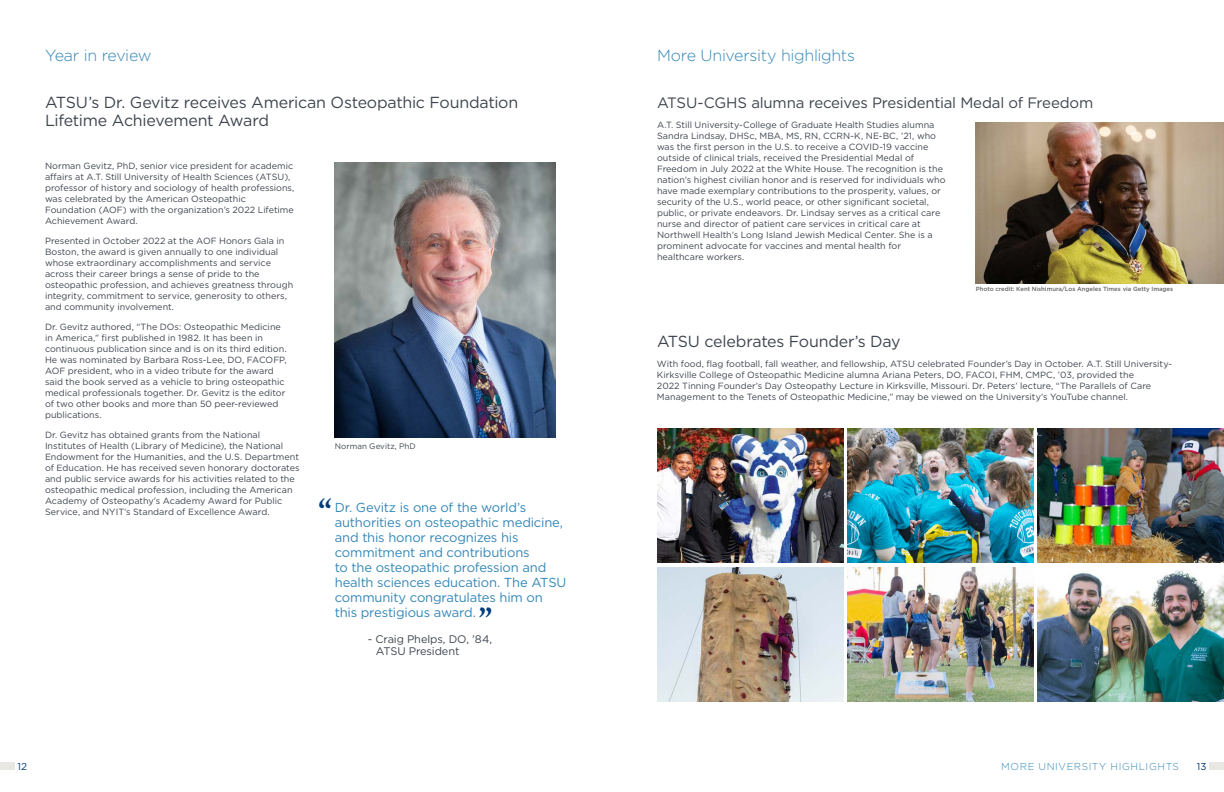
<style>
.page{position:relative;width:1224px;height:792px;background:#fff}
.page>*{position:absolute;margin:0;border:0;box-sizing:border-box;transform-origin:0 0}
.t1{font:700 extra-condensed 36px "Meno Display";color:#003d7a}
.t2{font:16px/18px "Gotham";letter-spacing:-.015em;color:#3f454f}
.t3{font:300 16px "Gotham";letter-spacing:-.02em;color:#3487b7}
.t4{font:15px "Gotham";letter-spacing:-.015em;color:#3f454f}
.t5{font:13px/15px "Gotham";letter-spacing:-.015em;color:#3487b7}
.t6{font:11px/12px "Gotham";letter-spacing:-.01em;color:#3f454f}
.t7{font:300 10px "Gotham";letter-spacing:.065em;color:#3487b7}
.t8{font:10px "Gotham";color:#003d7a}
.t9{font:9px/11px "Gotham";color:#3f454f}
.t10{font:8px "Gotham";letter-spacing:.005em;color:#3f454f}
.t11{font:500 6px "Gotham";letter-spacing:-.005em;color:#636466}
</style>
<div class="page">
<div style="left:0;top:763px;width:15px;height:7px;background:#e8e7e4"></div>
<div style="left:1209px;top:763px;width:15px;height:7px;background:#e8e7e4"></div>
<img style="left:657px;top:567px;width:186px;height:134px">
<img style="left:847px;top:567px;width:187px;height:134px">
<img style="left:1038px;top:570px;width:186px;height:131px">
<img style="left:335px;top:162px;width:221px;height:276px">
<img style="left:976px;top:122px;width:248px;height:162px">
<img style="left:657px;top:428px;width:186px;height:134px">
<img style="left:847px;top:428px;width:187px;height:134px">
<img style="left:1038px;top:428px;width:186px;height:134px">
<h2 class="t3" style="left:45px;top:45px;width:108px">Year in review</h2>
<h2 class="t2" style="left:45px;top:93px;width:475px">ATSU’s Dr. Gevitz receives American Osteopathic Foundation<br>Lifetime Achievement Award</h2>
<p class="t9" style="left:45px;top:160px;width:251px">Norman Gevitz, PhD, senior vice president for academic affairs at A.T. Still University of Health Sciences (ATSU), professor of history and sociology of health professions, was celebrated by the American Osteopathic Foundation (AOF) with the organization’s 2022 Lifetime Achievement Award.</p>
<p class="t9" style="left:45px;top:235px;width:250px">Presented in October 2022 at the AOF Honors Gala in Boston, the award is given annually to one individual whose extraordinary accomplishments and service across their career brings a sense of pride to the osteopathic profession, and achieves greatness through integrity, commitment to service, generosity to others, and community involvement.</p>
<p class="t9" style="left:45px;top:321px;width:243px">Dr. Gevitz authored, “The DOs: Osteopathic Medicine in America,” first published in 1982. It has been in continuous publication since and is on its third edition.<br>He was nominated by Barbara Ross-Lee, DO, FACOFP, AOF president, who in a video tribute for the award said the book served as a vehicle to bring osteopathic medical professionals together. Dr. Gevitz is the editor of two other books and more than 50 peer-reviewed publications.</p>
<p class="t9" style="left:45px;top:429px;width:256px">Dr. Gevitz has obtained grants from the National Institutes of Health (Library of Medicine), the National Endowment for the Humanities, and the U.S. Department of Education. He has received seven honorary doctorates and public service awards for his activities related to the osteopathic medical profession, including the American Academy of Osteopathy’s Academy Award for Public Service, and NYIT’s Standard of Excellence Award.</p>
<p class="t10" style="left:335px;top:441px;width:82px">Norman Gevitz, PhD</p>
<h1 class="t1" style="left:318px;top:490px;width:16px">“</h1>
<p class="t5" style="left:335px;top:500px;width:233px">Dr. Gevitz is one of the world’s authorities on osteopathic medicine, and this honor recognizes his commitment and contributions<br>to the osteopathic profession and health sciences education. The ATSU community congratulates him on this prestigious award.</p>
<p class="t6" style="left:376px;top:633px;width:118px;text-indent:-8px">- Craig Phelps, DO, ’84,<br>ATSU President</p>
<h1 class="t1" style="left:478px;top:598px;width:16px">”</h1>
<h2 class="t3" style="left:657px;top:45px;width:200px">More University highlights</h2>
<h3 class="t4" style="left:657px;top:93px;width:438px">ATSU-CGHS alumna receives Presidential Medal of Freedom</h3>
<p class="t9" style="left:657px;top:119px;width:290px">A.T. Still University-College of Graduate Health Studies alumna Sandra Lindsay, DHSc, MBA, MS, RN, CCRN-K, NE-BC, ’21, who was the first person in the U.S. to receive a COVID-19 vaccine outside of clinical trials, received the Presidential Medal of Freedom in July 2022 at the White House. The recognition is the nation’s highest civilian honor and is reserved for individuals who have made exemplary contributions to the prosperity, values, or security of the U.S., world peace, or other significant societal, public, or private endeavors. Dr. Lindsay serves as a critical care nurse and director of patient care services in critical care at Northwell Health’s Long Island Jewish Medical Center. She is a prominent advocate for vaccines and mental health for healthcare workers.</p>
<p class="t11" style="left:976px;top:285px;width:199px">Photo credit: Kent Nishimura/Los Angeles Times via Getty Images</p>
<h2 class="t2" style="left:657px;top:332px;width:245px">ATSU celebrates Founder’s Day</h2>
<p class="t9" style="left:657px;top:358px;width:517px">With food, flag football, fall weather, and fellowship, ATSU celebrated Founder’s Day in October. A.T. Still University-Kirksville College of Osteopathic Medicine alumna Ariana Peters, DO, FACOI, FHM, CMPC, ’03, provided the<br>2022 Tinning Founder’s Day Osteopathy Lecture in Kirksville, Missouri. Dr. Peters’ lecture, “The Parallels of Care Management to the Tenets of Osteopathic Medicine,” may be viewed on the University’s YouTube channel.</p>
<p class="t8" style="left:17px;top:760px;width:11px">12</p>
<p class="t7" style="left:1001px;top:760px;width:179px">MORE UNIVERSITY HIGHLIGHTS</p>
<p class="t8" style="left:1197px;top:760px;width:11px">13</p>
</div>
